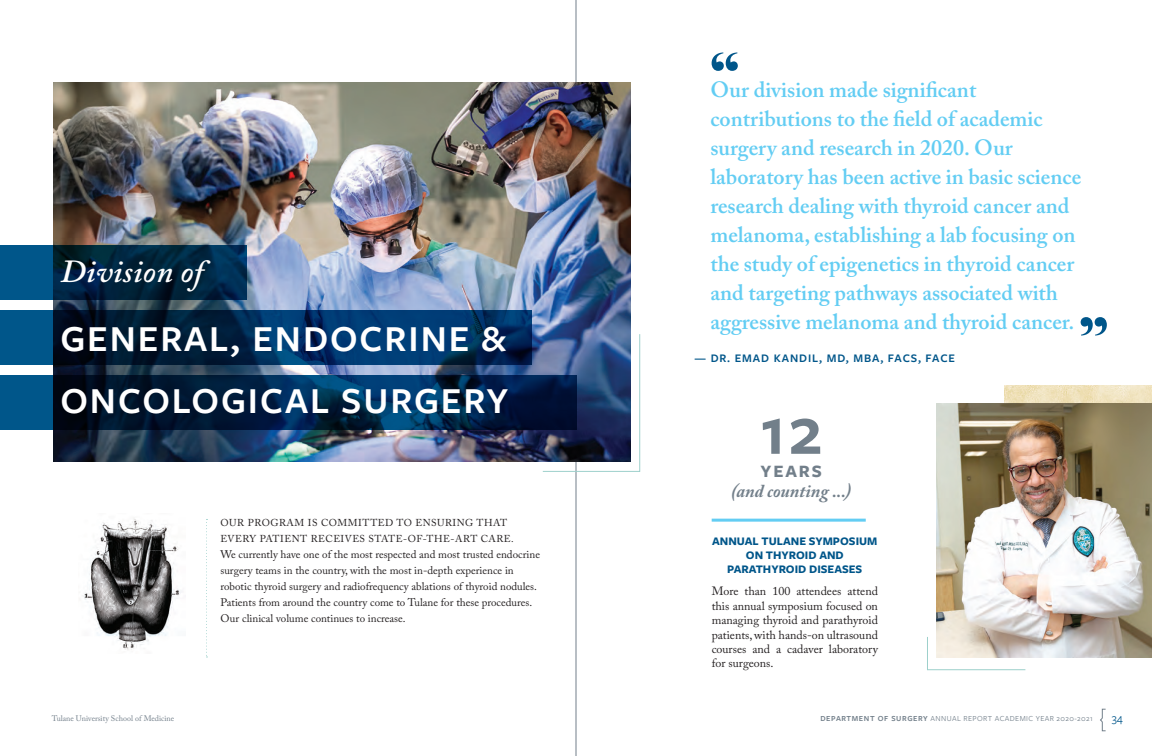
<style>
.page{position:relative;width:1152px;height:756px;background:#fff}
.page>*{position:absolute;margin:0;border:0;box-sizing:border-box;transform-origin:0 0}
.t1{font:700 86px "Big Caslon FB";color:#00568a}
.t2{font:600 72px "Freight Sans Pro";color:#727f8a}
.t3{font:600 38px "Freight Sans Pro";letter-spacing:.05em;color:#fff}
.t4{font:italic 600 32px "Adobe Caslon Pro";letter-spacing:.01em;color:#fff}
.t5{font:600 22px/29px "Adobe Caslon Pro";color:#63cdf3}
.t6{font:italic 700 18px "Adobe Caslon Pro";color:#727f8a}
.t7{font:700 18px "Freight Sans Pro";letter-spacing:.1em;color:#727f8a}
.t8{font:12px/14.4px "Adobe Caslon Pro";color:#231f20;text-align:justify}
.t9{font:700 12px/14.4px "Freight Sans Pro";color:#00568a;text-align:center}
.t10{font:600 12px "Freight Sans Pro";letter-spacing:.075em;color:#00568a}
.t11{font:12px "Freight Sans Pro";color:#00568a}
.t12{font:11px/16px "Adobe Caslon Pro";color:#231f20}
.t13{font:10px/16px "Adobe Caslon Pro";letter-spacing:.05em;color:#231f20}
.t14{font:8px "Freight Sans Pro";letter-spacing:.05em;color:#727f8a}
.t15{font:8px "Adobe Caslon Pro";color:#727f8a}
.s1{font-weight:600}
</style>
<div class="page">
<svg style="left:1100px;top:709px;width:6px;height:22px"></svg>
<hr style="left:576px;top:0;width:1px;height:756px;background:#727f8a">
<img style="left:1004px;top:386px;width:148px;height:17px">
<img style="left:53px;top:83px;width:577px;height:378px">
<svg style="left:542px;top:333px;width:99px;height:139px"></svg>
<svg style="left:0;top:245px;width:246px;height:55px;background:#002f4f"></svg>
<svg style="left:0;top:310px;width:531px;height:55px;background:#002c56"></svg>
<svg style="left:0;top:375px;width:576px;height:55px;background:#002448"></svg>
<img style="left:937px;top:403px;width:215px;height:254px">
<svg style="left:206px;top:519px;width:1px;height:138px"></svg>
<hr style="left:712px;top:519px;width:154px;height:3px;background:#63cdf3">
<svg style="left:927px;top:636px;width:99px;height:35px"></svg>
<img style="left:83px;top:518px;width:98px;height:132px">
<p class="t4" style="left:60px;top:252px;width:144px">Division of</p>
<p class="t3" style="left:60px;top:313px;width:447px">GENERAL, ENDOCRINE &amp;</p>
<p class="t3" style="left:60px;top:375px;width:449px">ONCOLOGICAL SURGERY</p>
<p class="t13" style="left:220px;top:515px;width:295px">OUR PROGRAM IS COMMITTED TO ENSURING THAT<br>EVERY PATIENT RECEIVES STATE-OF-THE-ART CARE.</p>
<p class="t12" style="left:220px;top:547px;width:321px">We currently have one of the most respected and most trusted endocrine surgery teams in the country, with the most in-depth experience in robotic thyroid surgery and radiofrequency ablations of thyroid nodules.<br>Patients from around the country come to Tulane for these procedures.<br>Our clinical volume continues to increase.</p>
<p class="t1" style="left:712px;top:34px;width:28px">“</p>
<p class="t5" style="left:710px;top:75px;width:372px">Our division made significant contributions to the field of academic surgery and research in 2020. Our laboratory has been active in basic science research dealing with thyroid cancer and melanoma, establishing a lab focusing on the study of epigenetics in thyroid cancer and targeting pathways associated with aggressive melanoma and thyroid cancer.</p>
<p class="t10" style="left:695px;top:350px;width:262px">— DR. EMAD KANDIL, MD, MBA, FACS, FACE</p>
<p class="t1" style="left:1080px;top:299px;width:28px">”</p>
<p class="t2" style="left:760px;top:381px;width:64px">12</p>
<p class="t7" style="left:761px;top:459px;width:63px">YEARS</p>
<p class="t6" style="left:731px;top:481px;width:122px">(and counting ...)</p>
<p class="t9" style="left:712px;top:533px;width:167px">ANNUAL TULANE SYMPOSIUM<br>ON THYROID AND<br>PARATHYROID DISEASES</p>
<p class="t8" style="left:712px;top:584px;width:168px">More than 100 attendees attend this annual symposium focused on managing thyroid and parathyroid patients, with hands-on ultrasound courses and a cadaver laboratory for surgeons.</p>
<p class="t15" style="left:52px;top:714px;width:124px">Tulane University School of Medicine</p>
<p class="t14" style="left:820px;top:713px;width:274px"><span class="s1">DEPARTMENT OF SURGERY</span> ANNUAL REPORT ACADEMIC YEAR 2020-2021</p>
<p class="t11" style="left:1112px;top:710px;width:13px">34</p>
</div>
